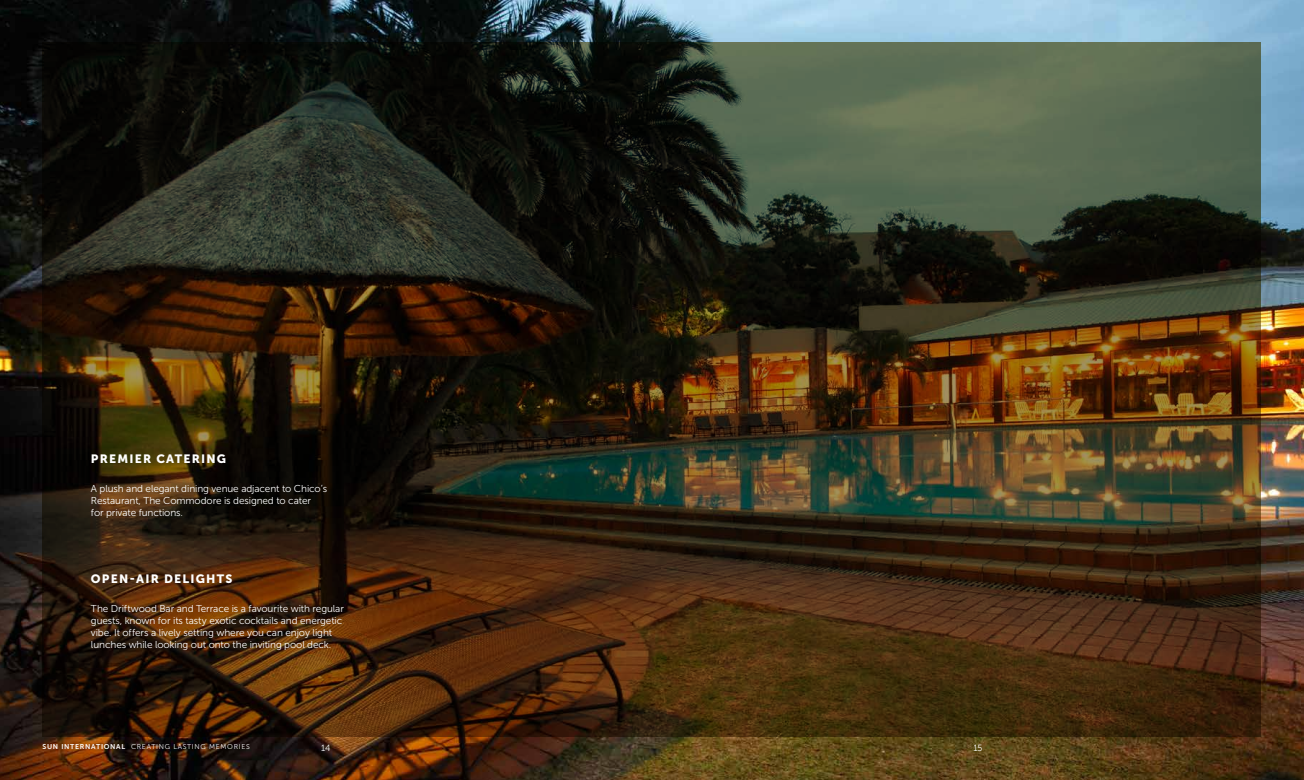
<style>
.page{position:relative;width:1304px;height:780px;background:#fff}
.page>*{position:absolute;margin:0;border:0;box-sizing:border-box;transform-origin:0 0}
.t1{font:12px "Museo Sans 900";letter-spacing:.1em;color:#fff}
.t2{font:10px/12px "Museo Sans 300";letter-spacing:-.01em;color:#fff}
.t3{font:9px "Museo Sans 300";color:#fff}
.t4{font:7px "Museo Sans 300";letter-spacing:.1em;color:#fff}
.s1{font-family:"Museo Sans 700"}
</style>
<div class="page">
<img style="left:0;top:0;width:1304px;height:780px">
<img style="left:43px;top:43px;width:1218px;height:694px">
<p class="t1" style="left:91px;top:452px;width:137px">PREMIER CATERING</p>
<p class="t2" style="left:91px;top:482px;width:238px">A plush and elegant dining venue adjacent to Chico’s<br>Restaurant, The Commodore is designed to cater<br>for private functions.</p>
<p class="t1" style="left:91px;top:572px;width:143px">OPEN-AIR DELIGHTS</p>
<p class="t2" style="left:91px;top:603px;width:254px">The Driftwood Bar and Terrace is a favourite with regular guests, known for its tasty exotic cocktails and energetic vibe. It offers a lively setting where you can enjoy light lunches while looking out onto the inviting pool deck.</p>
<p class="t4" style="left:43px;top:743px;width:209px"><span class="s1">SUN INTERNATIONAL</span> CREATING LASTING MEMORIES</p>
<p class="t3" style="left:321px;top:742px;width:11px">14</p>
<p class="t3" style="left:973px;top:742px;width:11px">15</p>
</div>
